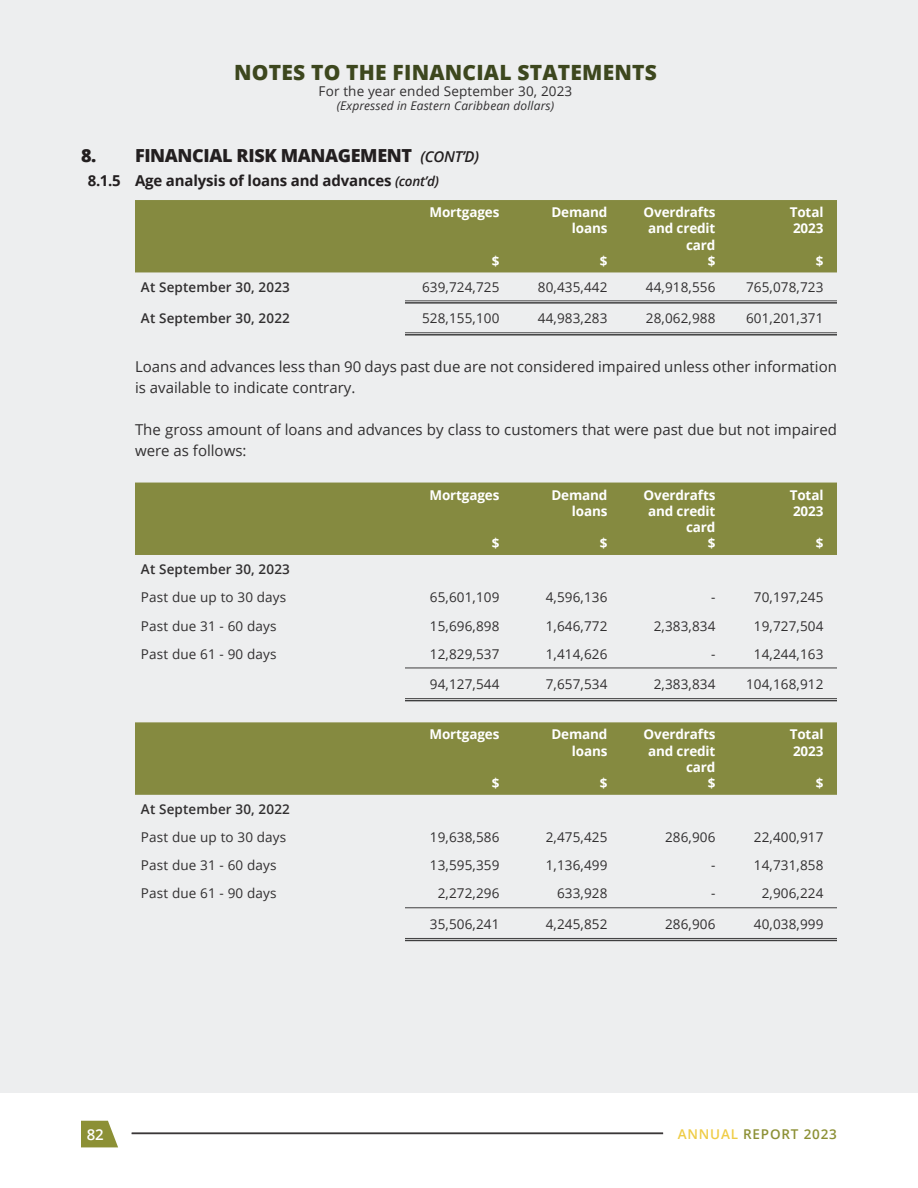
<style>
.page{position:relative;width:918px;height:1188px;background:#fff}
.page>*{position:absolute;margin:0;border:0;box-sizing:border-box;transform-origin:0 0}
.t1{font:800 21px "Open Sans";letter-spacing:.01em;color:#3d471e}
.t2{font:800 18px "Open Sans";letter-spacing:-.02em;color:#231f20}
.t3{font:15px/21px "Open Sans";color:#312f30}
.t4{font:700 15px "Open Sans";letter-spacing:-.01em;color:#231f20}
.t5{font:600 15px "Open Sans";color:#fff}
.t6{font:13.5px "Open Sans";letter-spacing:.01em;color:#312f30}
.t7{font:700 13.5px/16.2px "Open Sans";letter-spacing:-.01em;color:#fff;text-align:right}
.t8{font:600 13.5px "Open Sans";letter-spacing:.01em;color:#312f30}
.t9{font:600 13.5px "Open Sans";letter-spacing:.06em;color:#8c9035}
.t10{font:italic 12px "Open Sans";letter-spacing:.01em;color:#312f30}
.s1{font-weight:600;font-style:italic;font-size:15px}
.s2{font-weight:600;font-style:italic;font-size:13.5px}
.s3{color:#efcc46}
</style>
<div class="page">
<svg style="left:81px;top:1121px;width:37px;height:26px"></svg>
<hr style="left:132px;top:1133px;width:531px;height:1px;background:#231f20">
<div style="left:0;top:0;width:918px;height:1094px;background:#edeeef"></div>
<div style="left:135px;top:200px;width:702px;height:72px;background:#858a40"></div>
<hr style="left:405px;top:301px;width:108px;height:1px;background:#3e3e3f">
<hr style="left:405px;top:302px;width:108px;height:2px;background:#3e3e3f">
<hr style="left:513px;top:301px;width:108px;height:1px;background:#3e3e3f">
<hr style="left:513px;top:302px;width:108px;height:2px;background:#3e3e3f">
<hr style="left:621px;top:301px;width:108px;height:1px;background:#3e3e3f">
<hr style="left:621px;top:302px;width:108px;height:2px;background:#3e3e3f">
<hr style="left:729px;top:301px;width:108px;height:1px;background:#3e3e3f">
<hr style="left:729px;top:302px;width:108px;height:2px;background:#3e3e3f">
<hr style="left:405px;top:333px;width:108px;height:1px;background:#3e3e3f">
<hr style="left:405px;top:334px;width:108px;height:2px;background:#3e3e3f">
<hr style="left:513px;top:333px;width:108px;height:1px;background:#3e3e3f">
<hr style="left:513px;top:334px;width:108px;height:2px;background:#3e3e3f">
<hr style="left:621px;top:333px;width:108px;height:1px;background:#3e3e3f">
<hr style="left:621px;top:334px;width:108px;height:2px;background:#3e3e3f">
<hr style="left:729px;top:333px;width:108px;height:1px;background:#3e3e3f">
<hr style="left:729px;top:334px;width:108px;height:2px;background:#3e3e3f">
<div style="left:135px;top:483px;width:702px;height:72px;background:#858a40"></div>
<hr style="left:405px;top:698px;width:108px;height:3px;background:#fff">
<hr style="left:513px;top:698px;width:108px;height:3px;background:#fff">
<hr style="left:621px;top:698px;width:108px;height:3px;background:#fff">
<hr style="left:729px;top:698px;width:108px;height:3px;background:#fff">
<hr style="left:405px;top:668px;width:108px;height:1px;background:#3e3e3f">
<hr style="left:513px;top:668px;width:108px;height:1px;background:#3e3e3f">
<hr style="left:621px;top:668px;width:108px;height:1px;background:#3e3e3f">
<hr style="left:729px;top:668px;width:108px;height:1px;background:#3e3e3f">
<hr style="left:405px;top:698px;width:108px;height:1px;background:#3e3e3f">
<hr style="left:405px;top:700px;width:108px;height:1px;background:#3e3e3f">
<hr style="left:513px;top:698px;width:108px;height:1px;background:#3e3e3f">
<hr style="left:513px;top:700px;width:108px;height:1px;background:#3e3e3f">
<hr style="left:621px;top:698px;width:108px;height:1px;background:#3e3e3f">
<hr style="left:621px;top:700px;width:108px;height:1px;background:#3e3e3f">
<hr style="left:729px;top:698px;width:108px;height:1px;background:#3e3e3f">
<hr style="left:729px;top:700px;width:108px;height:1px;background:#3e3e3f">
<div style="left:135px;top:722px;width:702px;height:73px;background:#858a40"></div>
<hr style="left:405px;top:938px;width:108px;height:3px;background:#fff">
<hr style="left:513px;top:938px;width:108px;height:3px;background:#fff">
<hr style="left:621px;top:938px;width:108px;height:3px;background:#fff">
<hr style="left:729px;top:938px;width:108px;height:3px;background:#fff">
<hr style="left:405px;top:907px;width:108px;height:1px;background:#3e3e3f">
<hr style="left:513px;top:907px;width:108px;height:1px;background:#3e3e3f">
<hr style="left:621px;top:907px;width:108px;height:1px;background:#3e3e3f">
<hr style="left:729px;top:907px;width:108px;height:1px;background:#3e3e3f">
<hr style="left:405px;top:938px;width:108px;height:1px;background:#3e3e3f">
<hr style="left:405px;top:940px;width:108px;height:1px;background:#3e3e3f">
<hr style="left:513px;top:938px;width:108px;height:1px;background:#3e3e3f">
<hr style="left:513px;top:940px;width:108px;height:1px;background:#3e3e3f">
<hr style="left:621px;top:938px;width:108px;height:1px;background:#3e3e3f">
<hr style="left:621px;top:940px;width:108px;height:1px;background:#3e3e3f">
<hr style="left:729px;top:938px;width:108px;height:1px;background:#3e3e3f">
<hr style="left:729px;top:940px;width:108px;height:1px;background:#3e3e3f">
<h1 class="t1" style="left:234px;top:56px;width:424px">NOTES TO THE FINANCIAL STATEMENTS</h1>
<p class="t6" style="left:319px;top:82px;width:255px">For the year ended September 30, 2023</p>
<p class="t10" style="left:337px;top:98px;width:219px">(Expressed in Eastern Caribbean dollars)</p>
<h2 class="t2" style="left:81px;top:142px;width:400px">8. FINANCIAL RISK MANAGEMENT <span class="s1">(CONT’D)</span></h2>
<p class="t4" style="left:88px;top:170px;width:353px">8.1.5 Age analysis of loans and advances <span class="s2">(cont’d)</span></p>
<p class="t7" style="left:429px;top:204px;width:72px">Mortgages</p>
<p class="t7" style="left:492px;top:252px;width:9px">$</p>
<p class="t7" style="left:551px;top:204px;width:58px">Demand loans</p>
<p class="t7" style="left:600px;top:252px;width:9px">$</p>
<p class="t7" style="left:644px;top:204px;width:73px">Overdrafts and credit card<br>$</p>
<p class="t7" style="left:790px;top:204px;width:35px;text-align:left">Total<br>2023</p>
<p class="t7" style="left:816px;top:252px;width:9px">$</p>
<p class="t8" style="left:141px;top:278px;width:150px">At September 30, 2023</p>
<p class="t6" style="left:422px;top:278px;width:79px">639,724,725</p>
<p class="t6" style="left:538px;top:278px;width:71px">80,435,442</p>
<p class="t6" style="left:646px;top:278px;width:71px">44,918,556</p>
<p class="t6" style="left:746px;top:278px;width:79px">765,078,723</p>
<p class="t8" style="left:141px;top:309px;width:150px">At September 30, 2022</p>
<p class="t6" style="left:422px;top:309px;width:79px">528,155,100</p>
<p class="t6" style="left:538px;top:309px;width:71px">44,983,283</p>
<p class="t6" style="left:646px;top:309px;width:71px">28,062,988</p>
<p class="t6" style="left:746px;top:309px;width:79px">601,201,371</p>
<p class="t3" style="left:135px;top:355px;width:704px">Loans and advances less than 90 days past due are not considered impaired unless other information is available to indicate contrary.</p>
<p class="t3" style="left:135px;top:418px;width:703px">The gross amount of loans and advances by class to customers that were past due but not impaired were as follows:</p>
<p class="t7" style="left:429px;top:486px;width:72px">Mortgages</p>
<p class="t7" style="left:492px;top:535px;width:9px">$</p>
<p class="t7" style="left:644px;top:486px;width:73px">Overdrafts and credit card<br>$</p>
<p class="t7" style="left:790px;top:486px;width:35px;text-align:left">Total<br>2023</p>
<p class="t7" style="left:551px;top:486px;width:58px">Demand loans</p>
<p class="t7" style="left:600px;top:535px;width:9px">$</p>
<p class="t7" style="left:816px;top:535px;width:9px">$</p>
<p class="t8" style="left:141px;top:560px;width:150px">At September 30, 2023</p>
<p class="t6" style="left:141px;top:588px;width:147px">Past due up to 30 days</p>
<p class="t6" style="left:430px;top:588px;width:71px">65,601,109</p>
<p class="t6" style="left:546px;top:588px;width:63px">4,596,136</p>
<p class="t6" style="left:711px;top:588px;width:6px">-</p>
<p class="t6" style="left:754px;top:588px;width:71px">70,197,245</p>
<p class="t6" style="left:141px;top:616px;width:137px">Past due 31 - 60 days</p>
<p class="t6" style="left:430px;top:616px;width:71px">15,696,898</p>
<p class="t6" style="left:546px;top:616px;width:63px">1,646,772</p>
<p class="t6" style="left:654px;top:616px;width:63px">2,383,834</p>
<p class="t6" style="left:754px;top:616px;width:71px">19,727,504</p>
<p class="t6" style="left:141px;top:645px;width:137px">Past due 61 - 90 days</p>
<p class="t6" style="left:430px;top:645px;width:71px">12,829,537</p>
<p class="t6" style="left:546px;top:645px;width:63px">1,414,626</p>
<p class="t6" style="left:711px;top:645px;width:6px">-</p>
<p class="t6" style="left:754px;top:645px;width:71px">14,244,163</p>
<p class="t6" style="left:430px;top:675px;width:71px">94,127,544</p>
<p class="t6" style="left:546px;top:675px;width:63px">7,657,534</p>
<p class="t6" style="left:654px;top:675px;width:63px">2,383,834</p>
<p class="t6" style="left:746px;top:675px;width:79px">104,168,912</p>
<p class="t7" style="left:429px;top:726px;width:72px">Mortgages</p>
<p class="t7" style="left:492px;top:775px;width:9px">$</p>
<p class="t7" style="left:644px;top:726px;width:73px">Overdrafts and credit card<br>$</p>
<p class="t7" style="left:790px;top:726px;width:35px;text-align:left">Total<br>2023</p>
<p class="t7" style="left:551px;top:726px;width:58px">Demand loans</p>
<p class="t7" style="left:600px;top:775px;width:9px">$</p>
<p class="t7" style="left:816px;top:775px;width:9px">$</p>
<p class="t8" style="left:141px;top:800px;width:150px">At September 30, 2022</p>
<p class="t6" style="left:141px;top:828px;width:147px">Past due up to 30 days</p>
<p class="t6" style="left:430px;top:828px;width:71px">19,638,586</p>
<p class="t6" style="left:546px;top:828px;width:63px">2,475,425</p>
<p class="t6" style="left:665px;top:828px;width:52px">286,906</p>
<p class="t6" style="left:754px;top:828px;width:71px">22,400,917</p>
<p class="t6" style="left:141px;top:856px;width:137px">Past due 31 - 60 days</p>
<p class="t6" style="left:430px;top:856px;width:71px">13,595,359</p>
<p class="t6" style="left:546px;top:856px;width:63px">1,136,499</p>
<p class="t6" style="left:711px;top:856px;width:6px">-</p>
<p class="t6" style="left:754px;top:856px;width:71px">14,731,858</p>
<p class="t6" style="left:141px;top:884px;width:137px">Past due 61 - 90 days</p>
<p class="t6" style="left:438px;top:884px;width:63px">2,272,296</p>
<p class="t6" style="left:557px;top:884px;width:52px">633,928</p>
<p class="t6" style="left:711px;top:884px;width:6px">-</p>
<p class="t6" style="left:762px;top:884px;width:63px">2,906,224</p>
<p class="t6" style="left:430px;top:915px;width:71px">35,506,241</p>
<p class="t6" style="left:546px;top:915px;width:63px">4,245,852</p>
<p class="t6" style="left:665px;top:915px;width:52px">286,906</p>
<p class="t6" style="left:754px;top:915px;width:71px">40,038,999</p>
<p class="t5" style="left:87px;top:1124px;width:19px">82</p>
<p class="t9" style="left:678px;top:1125px;width:161px"><span class="s3">ANNUAL</span> REPORT 2023</p>
</div>
